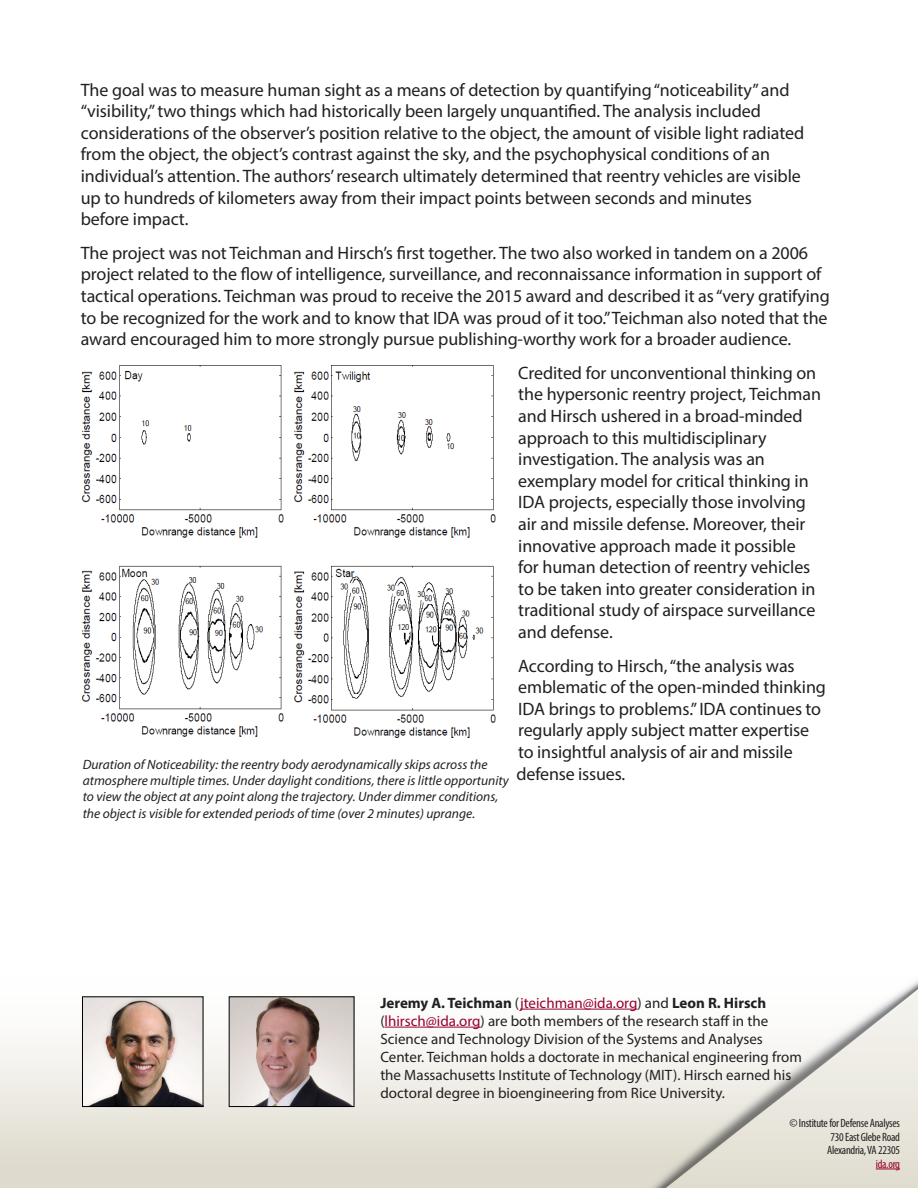
<style>
.page{position:relative;width:918px;height:1188px;background:#fff}
.page>*{position:absolute;margin:0;border:0;box-sizing:border-box;transform-origin:0 0}
.t1{font:18px/21.6px "Myriad Pro";letter-spacing:-.005em;color:#231f20}
.t2{font:15px/18px "Myriad Pro";color:#231f20}
.t3{font:italic 13.5px/16.2px "Myriad Pro";color:#231f20}
.t4{font:condensed 12px/13.5px "Myriad Pro";letter-spacing:-.02em;color:#231f20;text-align:justify}
.t5{font:condensed 12px "Myriad Pro";letter-spacing:-.02em;color:#98012d}
.s1{font-weight:700}
.s2{color:#98012d}
</style>
<div class="page">
<div style="left:0;top:975px;width:918px;height:213px;background:linear-gradient(to bottom,#fff,#dcd7c9)"></div>
<svg style="left:613px;top:975px;width:305px;height:213px"></svg>
<svg style="left:657px;top:987px;width:261px;height:201px"></svg>
<svg style="left:876px;top:1169px;width:24px;height:1px"></svg>
<img style="left:84px;top:999px;width:117px;height:106px">
<div style="left:82px;top:997px;width:121px;height:110px;border:1px solid #000"></div>
<hr style="left:520px;top:1009px;width:117px;height:1px;background:#98012d">
<hr style="left:385px;top:1027px;width:96px;height:1px;background:#98012d">
<img style="left:231px;top:999px;width:121px;height:106px">
<div style="left:229px;top:997px;width:125px;height:110px;border:1px solid #000"></div>
<img style="left:81px;top:365px;width:415px;height:373px">
<p class="t1" style="left:81px;top:78px;width:725px">The goal was to measure human sight as a means of detection by quantifying “noticeability” and “visibility,” two things which had historically been largely unquantified. The analysis included considerations of the observer’s position relative to the object, the amount of visible light radiated from the object, the object’s contrast against the sky, and the psychophysical conditions of an individual’s attention. The authors’ research ultimately determined that reentry vehicles are visible up to hundreds of kilometers away from their impact points between seconds and minutes before impact.</p>
<p class="t1" style="left:81px;top:242px;width:751px">The project was not Teichman and Hirsch’s first together. The two also worked in tandem on a 2006 project related to the flow of intelligence, surveillance, and reconnaissance information in support of tactical operations. Teichman was proud to receive the 2015 award and described it as “very gratifying to be recognized for the work and to know that IDA was proud of it too.” Teichman also noted that the award encouraged him to more strongly pursue publishing-worthy work for a broader audience.</p>
<p class="t1" style="left:518px;top:362px;width:304px">Credited for unconventional thinking on the hypersonic reentry project, Teichman and Hirsch ushered in a broad-minded approach to this multidisciplinary investigation. The analysis was an exemplary model for critical thinking in IDA projects, especially those involving air and missile defense. Moreover, their innovative approach made it possible<br>for human detection of reentry vehicles to be taken into greater consideration in traditional study of airspace surveillance and defense.</p>
<p class="t1" style="left:517px;top:654px;width:311px">According to Hirsch, “the analysis was emblematic of the open-minded thinking IDA brings to problems.” IDA continues to regularly apply subject matter expertise to insightful analysis of air and missile defense issues.</p>
<p class="t3" style="left:83px;top:756px;width:427px">Duration of Noticeability: the reentry body aerodynamically skips across the atmosphere multiple times. Under daylight conditions, there is little opportunity to view the object at any point along the trajectory. Under dimmer conditions, the object is visible for extended periods of time (over 2 minutes) uprange.</p>
<p class="t2" style="left:380px;top:993px;width:423px"><span class="s1">Jeremy A. Teichman</span> (<span class="s2">jteichman@ida.org</span>) and <span class="s1">Leon R. Hirsch </span>(<span class="s2">lhirsch@ida.org</span>) are both members of the research staff in the Science and Technology Division of the Systems and Analyses Center. Teichman holds a doctorate in mechanical engineering from the Massachusetts Institute of Technology (MIT). Hirsch earned his doctoral degree in bioengineering from Rice University.</p>
<p class="t4" style="left:827px;top:1116px;width:74px;text-indent:-38px">© Institute for Defense Analyses 730 East Glebe Road Alexandria, VA 22305</p>
<p class="t5" style="left:876px;top:1157px;width:26px">ida.org</p>
</div>
